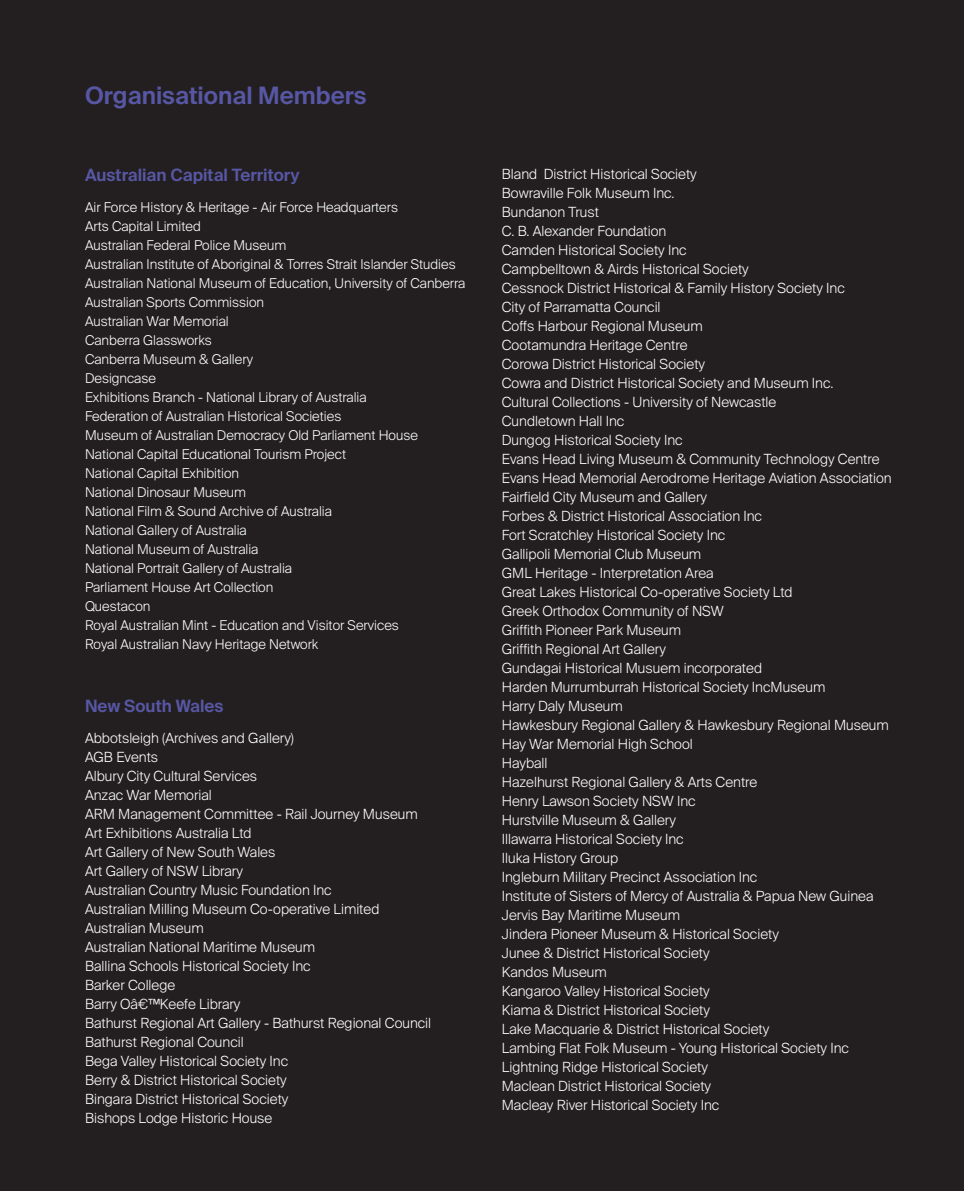
<style>
.page{position:relative;width:964px;height:1191px;background:#231f20}
.page>*{position:absolute;margin:0;border:0;box-sizing:border-box;transform-origin:0 0}
.t1{font:600 24px "Suisse Intl";color:#5757a5}
.t2{font:600 17px "Suisse Intl";color:#5757a5}
.t3{font:300 14px/19px "Suisse Intl";color:#fff}
.t4{font:300 13.6px/19px "Suisse Intl";color:#fff}
</style>
<div class="page">
<h1 class="t1" style="left:85px;top:81px;width:283px">Organisational Members</h1>
<p class="t2" style="left:85px;top:165px;width:216px">Australian Capital Territory</p>
<p class="t4" style="left:85px;top:197px;width:382px">Air Force History &amp; Heritage - Air Force Headquarters<br>Arts Capital Limited<br>Australian Federal Police Museum<br>Australian Institute of Aboriginal &amp; Torres Strait Islander Studies Australian National Museum of Education, University of Canberra Australian Sports Commission<br>Australian War Memorial<br>Canberra Glassworks<br>Canberra Museum &amp; Gallery<br>Designcase<br>Exhibitions Branch - National Library of Australia<br>Federation of Australian Historical Societies<br>Museum of Australian Democracy Old Parliament House National Capital Educational Tourism Project<br>National Capital Exhibition<br>National Dinosaur Museum<br>National Film &amp; Sound Archive of Australia<br>National Gallery of Australia<br>National Museum of Australia<br>National Portrait Gallery of Australia<br>Parliament House Art Collection<br>Questacon<br>Royal Australian Mint - Education and Visitor Services<br>Royal Australian Navy Heritage Network</p>
<p class="t2" style="left:85px;top:696px;width:140px">New South Wales</p>
<p class="t3" style="left:85px;top:728px;width:348px">Abbotsleigh (Archives and Gallery)<br>AGB Events<br>Albury City Cultural Services<br>Anzac War Memorial<br>ARM Management Committee - Rail Journey Museum<br>Art Exhibitions Australia Ltd<br>Art Gallery of New South Wales<br>Art Gallery of NSW Library<br>Australian Country Music Foundation Inc<br>Australian Milling Museum Co-operative Limited<br>Australian Museum<br>Australian National Maritime Museum<br>Ballina Schools Historical Society Inc<br>Barker College<br>Barry Oâ€™Keefe Library<br>Bathurst Regional Art Gallery - Bathurst Regional Council<br>Bathurst Regional Council<br>Bega Valley Historical Society Inc<br>Berry &amp; District Historical Society<br>Bingara District Historical Society<br>Bishops Lodge Historic House</p>
<p class="t3" style="left:502px;top:165px;width:391px">Bland District Historical Society<br>Bowraville Folk Museum Inc.<br>Bundanon Trust<br>C. B. Alexander Foundation<br>Camden Historical Society Inc<br>Campbelltown &amp; Airds Historical Society<br>Cessnock District Historical &amp; Family History Society Inc<br>City of Parramatta Council<br>Coffs Harbour Regional Museum<br>Cootamundra Heritage Centre<br>Corowa District Historical Society<br>Cowra and District Historical Society and Museum Inc.<br>Cultural Collections - University of Newcastle<br>Cundletown Hall Inc<br>Dungog Historical Society Inc<br>Evans Head Living Museum &amp; Community Technology Centre Evans Head Memorial Aerodrome Heritage Aviation Association Fairfield City Museum and Gallery<br>Forbes &amp; District Historical Association Inc<br>Fort Scratchley Historical Society Inc<br>Gallipoli Memorial Club Museum<br>GML Heritage - Interpretation Area<br>Great Lakes Historical Co-operative Society Ltd<br>Greek Orthodox Community of NSW<br>Griffith Pioneer Park Museum<br>Griffith Regional Art Gallery<br>Gundagai Historical Musuem incorporated<br>Harden Murrumburrah Historical Society IncMuseum<br>Harry Daly Museum<br>Hawkesbury Regional Gallery &amp; Hawkesbury Regional Museum Hay War Memorial High School<br>Hayball<br>Hazelhurst Regional Gallery &amp; Arts Centre<br>Henry Lawson Society NSW Inc<br>Hurstville Museum &amp; Gallery<br>Illawarra Historical Society Inc<br>Iluka History Group<br>Ingleburn Military Precinct Association Inc<br>Institute of Sisters of Mercy of Australia &amp; Papua New Guinea Jervis Bay Maritime Museum<br>Jindera Pioneer Museum &amp; Historical Society<br>Junee &amp; District Historical Society<br>Kandos Museum<br>Kangaroo Valley Historical Society<br>Kiama &amp; District Historical Society<br>Lake Macquarie &amp; District Historical Society<br>Lambing Flat Folk Museum - Young Historical Society Inc Lightning Ridge Historical Society<br>Maclean District Historical Society<br>Macleay River Historical Society Inc</p>
</div>
